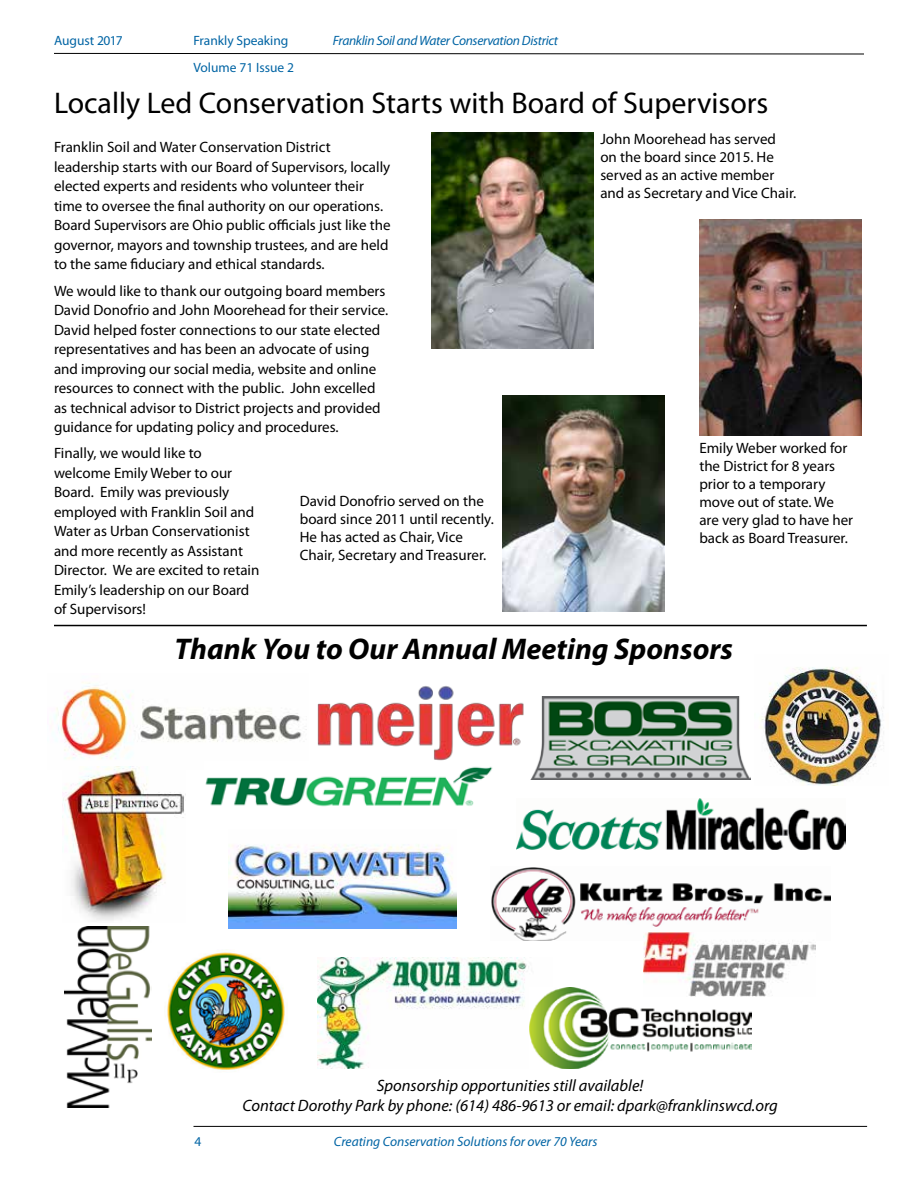
<style>
.page{position:relative;width:918px;height:1188px;background:#fff}
.page>*{position:absolute;margin:0;border:0;box-sizing:border-box;transform-origin:0 0}
.t1{font:30px "Myriad Pro";color:#000}
.t2{font:italic 700 30px "Myriad Pro";color:#000}
.t3{font:italic 16.5px/19.8px "Myriad Pro";color:#000;text-align:center}
.t4{font:15px/19.5px "Myriad Pro";color:#000}
.t5{font:italic 13.5px "Myriad Pro";letter-spacing:-.01em;color:#0064a4}
.t6{font:13.5px "Myriad Pro";letter-spacing:-.005em;color:#0064a4}
</style>
<div class="page">
<svg style="left:54px;top:53px;width:810px;height:1px"></svg>
<hr style="left:194px;top:1126px;width:673px;height:1px;background:#000">
<img style="left:318px;top:958px;width:212px;height:110px">
<img style="left:530px;top:987px;width:222px;height:81px">
<img style="left:760px;top:667px;width:124px;height:118px">
<img style="left:54px;top:682px;width:253px;height:77px">
<img style="left:228px;top:844px;width:229px;height:84px">
<img style="left:491px;top:867px;width:339px;height:73px">
<img style="left:65px;top:927px;width:86px;height:180px">
<img style="left:643px;top:933px;width:172px;height:63px">
<img style="left:167px;top:952px;width:118px;height:118px">
<img style="left:317px;top:686px;width:207px;height:74px">
<img style="left:531px;top:696px;width:219px;height:83px">
<img style="left:205px;top:760px;width:288px;height:47px">
<img style="left:516px;top:799px;width:330px;height:51px">
<img style="left:62px;top:766px;width:124px;height:155px">
<hr style="left:54px;top:625px;width:813px;height:1px;background:#000">
<img style="left:503px;top:395px;width:162px;height:216px">
<img style="left:699px;top:219px;width:162px;height:216px">
<img style="left:432px;top:133px;width:162px;height:216px">
<p class="t6" style="left:54px;top:32px;width:70px">August 2017</p>
<p class="t6" style="left:193px;top:32px;width:96px">Frankly Speaking</p>
<p class="t5" style="left:333px;top:32px;width:227px">Franklin Soil and Water Conservation District</p>
<p class="t6" style="left:193px;top:59px;width:102px">Volume 71 Issue 2</p>
<h1 class="t1" style="left:54px;top:85px;width:716px">Locally Led Conservation Starts with Board of Supervisors</h1>
<p class="t4" style="left:54px;top:137px;width:338px">Franklin Soil and Water Conservation District leadership starts with our Board of Supervisors, locally elected experts and residents who volunteer their time to oversee the final authority on our operations.<br>Board Supervisors are Ohio public officials just like the governor, mayors and township trustees, and are held to the same fiduciary and ethical standards.</p>
<p class="t4" style="left:54px;top:281px;width:336px">We would like to thank our outgoing board members David Donofrio and John Moorehead for their service.<br>David helped foster connections to our state elected representatives and has been an advocate of using and improving our social media, website and online resources to connect with the public. John excelled as technical advisor to District projects and provided guidance for updating policy and procedures.</p>
<p class="t4" style="left:54px;top:443px;width:207px">Finally, we would like to welcome Emily Weber to our<br>Board. Emily was previously employed with Franklin Soil and<br>Water as Urban Conservationist and more recently as Assistant<br>Director. We are excited to retain<br>Emily’s leadership on our Board of Supervisors!</p>
<p class="t4" style="left:300px;top:492px;width:195px;line-height:18px">David Donofrio served on the board since 2011 until recently.<br>He has acted as Chair, Vice<br>Chair, Secretary and Treasurer.</p>
<p class="t4" style="left:600px;top:130px;width:197px;line-height:18px">John Moorehead has served on the board since 2015. He served as an active member and as Secretary and Vice Chair.</p>
<p class="t4" style="left:699px;top:439px;width:155px;line-height:18px">Emily Weber worked for the District for 8 years prior to a temporary move out of state. We are very glad to have her back as Board Treasurer.</p>
<h1 class="t2" style="left:174px;top:630px;width:560px">Thank You to Our Annual Meeting Sponsors</h1>
<p class="t3" style="left:242px;top:1076px;width:537px">Sponsorship opportunities still available!<br>Contact Dorothy Park by phone: (614) 486-9613 or email: dpark@franklinswcd.org</p>
<p class="t6" style="left:194px;top:1133px;width:8px">4</p>
<p class="t5" style="left:334px;top:1133px;width:265px">Creating Conservation Solutions for over 70 Years</p>
</div>
